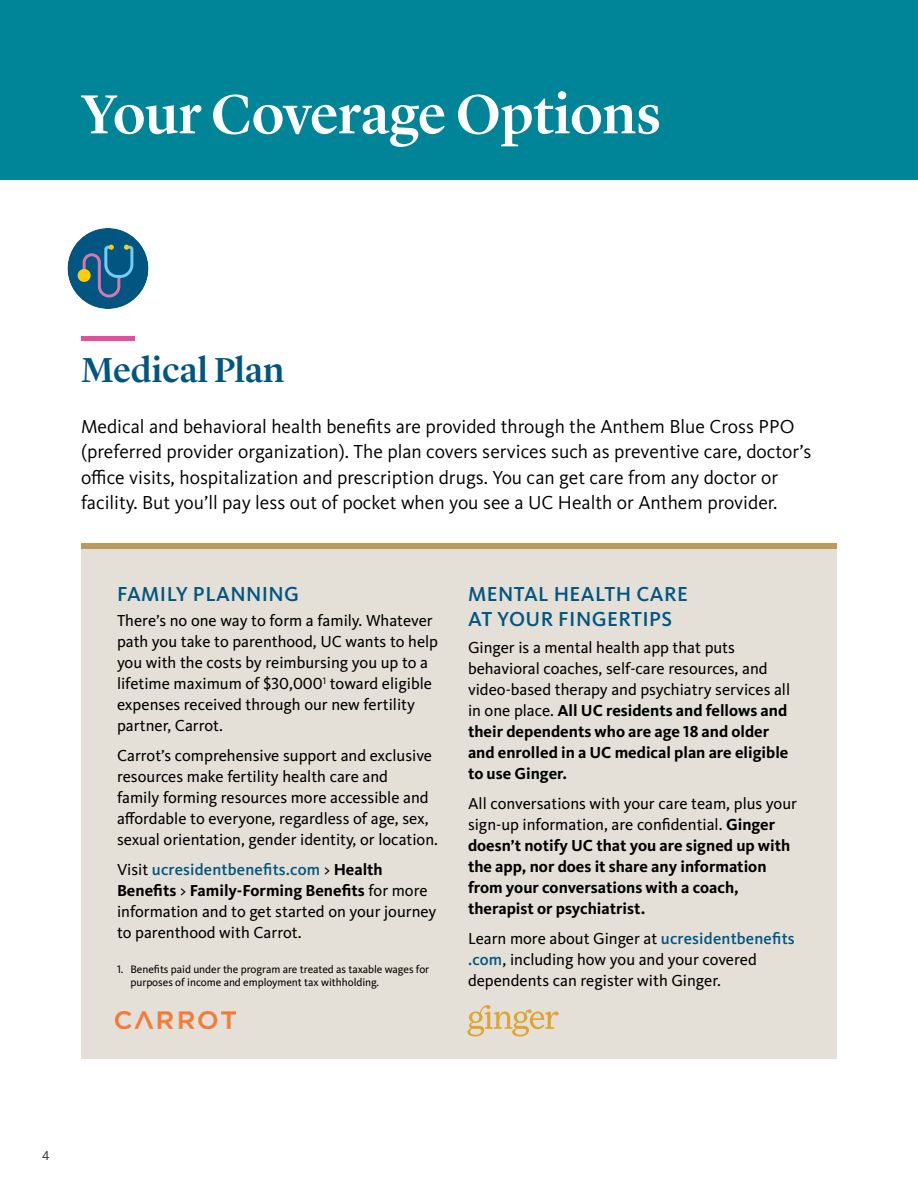
<style>
.page{position:relative;width:918px;height:1188px;background:#fff}
.page>*{position:absolute;margin:0;border:0;box-sizing:border-box;transform-origin:0 0}
.t1{font:500 57px "Lyon Display";letter-spacing:-.005em;color:#fff}
.H2{font:500 36px "Lyon Display";color:#005581}
.t2{font:500 21px/25.2px "Kievit Pro";letter-spacing:.02em;color:#005581}
.intro{font:19.5px/25.5px "Kievit Pro";color:#000}
.Body{font:16.5px/21px "Kievit Pro";color:#000}
.Body-2{font:700 16.5px/21px "Kievit Pro";color:#000}
.t3{font:13.5px "Kievit Pro";color:#414042}
.footnote{font:11.25px/13.5px "Kievit Pro";letter-spacing:-.005em;color:#000}
.s1{font-weight:500;color:#005581}
.s2{font-weight:700}
.s3{font-weight:400}
</style>
<div class="page">
<div style="left:0;top:0;width:918px;height:180px;background:#008598"></div>
<div style="left:68px;top:228px;width:80px;height:81px;background:#005581;border-radius:50%"></div>
<svg style="left:78px;top:269px;width:13px;height:13px"></svg>
<svg style="left:81px;top:244px;width:54px;height:55px"></svg>
<div style="left:81px;top:336px;width:54px;height:5px;background:#e44e9b"></div>
<div style="left:81px;top:549px;width:756px;height:509px;background:#e4e0d8"></div>
<div style="left:81px;top:543px;width:756px;height:6px;background:#bc995c"></div>
<img style="left:116px;top:1011px;width:119px;height:18px">
<svg style="left:467px;top:1005px;width:92px;height:31px"></svg>
<h1 class="t1" style="left:81px;top:72px;width:582px">Your Coverage Options</h1>
<p class="H2" style="left:81px;top:343px;width:205px">Medical Plan</p>
<p class="intro" style="left:81px;top:413px;width:732px">Medical and behavioral health benefits are provided through the Anthem Blue Cross PPO (preferred provider organization). The plan covers services such as preventive care, doctor’s office visits, hospitalization and prescription drugs. You can get care from any doctor or facility. But you’ll pay less out of pocket when you see a UC Health or Anthem provider.</p>
<p class="t2" style="left:117px;top:581px;width:184px">FAMILY PLANNING</p>
<p class="Body" style="left:117px;top:610px;width:323px">There’s no one way to form a family. Whatever path you take to parenthood, UC wants to help you with the costs by reimbursing you up to a lifetime maximum of $30,000<sup>1</sup> toward eligible expenses received through our new fertility partner, Carrot.</p>
<p class="Body" style="left:117px;top:745px;width:323px">Carrot’s comprehensive support and exclusive resources make fertility health care and<br>family forming resources more accessible and affordable to everyone, regardless of age, sex, sexual orientation, gender identity, or location.</p>
<p class="Body" style="left:117px;top:859px;width:321px">Visit <span class="s1">ucresidentbenefits.com</span> &gt; <span class="s2">Health Benefits</span> &gt; <span class="s2">Family-Forming Benefits</span> for more information and to get started on your journey to parenthood with Carrot.</p>
<p class="footnote" style="left:130px;top:962px;width:300px;text-indent:-14px">1. Benefits paid under the program are treated as taxable wages for purposes of income and employment tax withholding.</p>
<p class="t2" style="left:468px;top:581px;width:221px">MENTAL HEALTH CARE<br>AT YOUR FINGERTIPS</p>
<p class="Body" style="left:468px;top:637px;width:324px">Ginger is a mental health app that puts behavioral coaches, self-care resources, and video-based therapy and psychiatry services all in one place. <span class="s2">All UC residents and fellows and their dependents who are age 18 and older and enrolled in a UC medical plan are eligible to use Ginger.</span></p>
<p class="Body-2" style="left:468px;top:793px;width:331px"><span class="s3">All conversations with your care team, plus your sign-up information, are confidential.</span> Ginger doesn’t notify UC that you are signed up with the app, nor does it share any information from your conversations with a coach, therapist or psychiatrist.</p>
<p class="Body" style="left:468px;top:928px;width:328px">Learn more about Ginger at <span class="s1">ucresidentbenefits .com</span>, including how you and your covered dependents can register with Ginger.</p>
<p class="t3" style="left:42px;top:1148px;width:9px">4</p>
</div>
